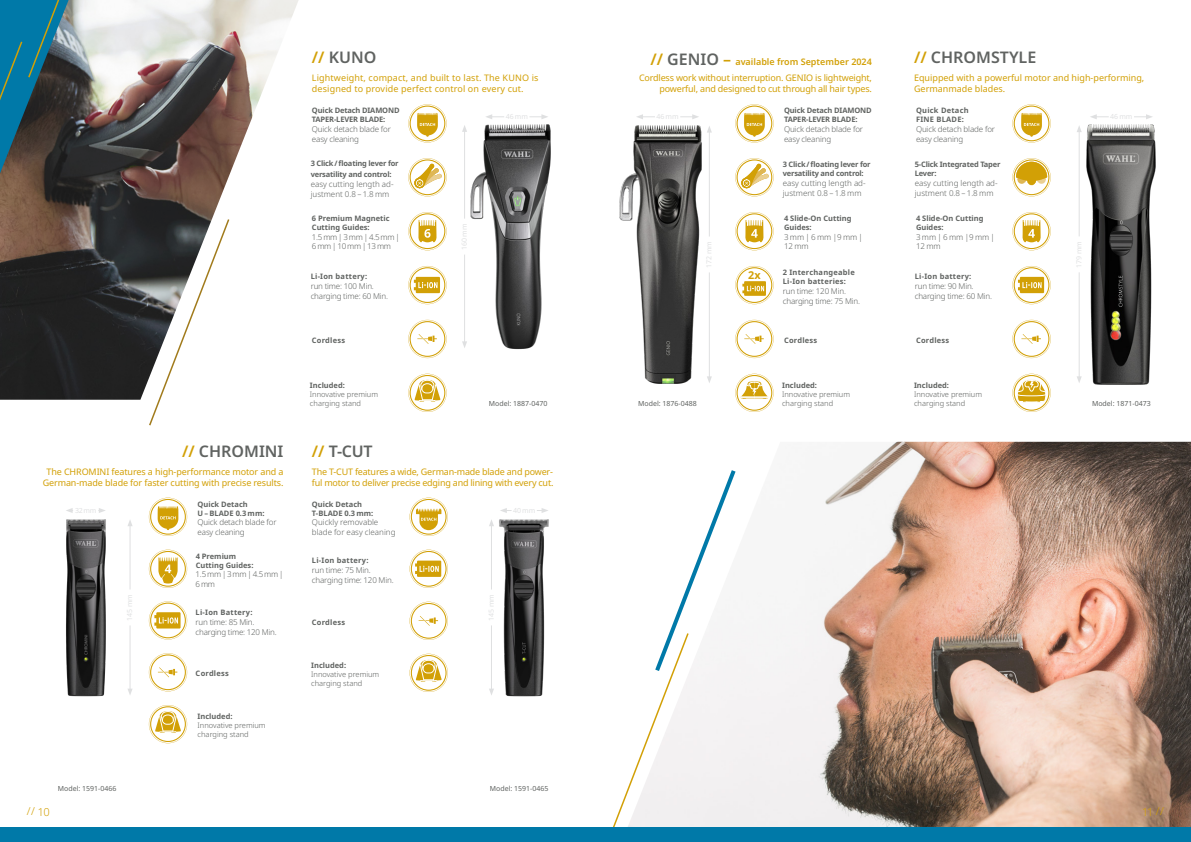
<style>
.page{position:relative;width:1191px;height:842px;background:#fff}
.page>*{position:absolute;margin:0;border:0;box-sizing:border-box;transform-origin:0 0}
.t1{font:600 16px "Noto Sans";color:#606361}
.t2{font:300 11px "Noto Sans";color:#d2a006}
.t3{font:700 10.8px "Noto Sans";color:#d2a006}
.t4{font:9px/10.8px "Noto Sans";letter-spacing:-.01em;color:#d2a006}
.t5{font:9px/10.8px "Noto Sans";letter-spacing:.015em;color:#d2a006}
.t6{font:600 9px "Noto Sans";color:#d2a006}
.t7{font:300 8px/9.6px "Noto Sans";letter-spacing:-.02em;color:#606361}
.t8{font:300 8px/10px "Noto Sans";color:#606361}
.t9{font:700 7.5px/9px "Noto Sans";color:#606361}
.t10{font:300 7.5px/9px "Noto Sans";color:#606361}
.t11{font:700 7.5px/9px "Noto Sans";letter-spacing:.03em;color:#606361}
.t12{font:700 7.5px/9px "Noto Sans";letter-spacing:-.025em;color:#606361}
.t13{font:700 7.5px/9px "Noto Sans";letter-spacing:-.02em;color:#606361}
.t14{font:7px "Noto Sans";color:#606361}
.t15{font:7px "Noto Sans";color:#dfe0e1}
.s1{color:#d2a006}
.s2{font-size:16px}
.s3{font-size:16px;color:#606361}
</style>
<div class="page">
<svg style="left:529px;top:114px;width:19px;height:3px"></svg>
<svg style="left:486px;top:114px;width:18px;height:3px"></svg>
<svg style="left:680px;top:114px;width:19px;height:3px"></svg>
<svg style="left:636px;top:114px;width:19px;height:3px"></svg>
<hr style="left:709px;top:131px;width:1px;height:105px;background:#dfe0e1">
<svg style="left:709px;top:126px;width:3px;height:7px"></svg>
<hr style="left:709px;top:272px;width:1px;height:106px;background:#dfe0e1">
<svg style="left:709px;top:376px;width:3px;height:7px"></svg>
<svg style="left:1134px;top:114px;width:19px;height:3px"></svg>
<svg style="left:1090px;top:114px;width:18px;height:3px"></svg>
<hr style="left:1078px;top:131px;width:1px;height:105px;background:#dfe0e1">
<hr style="left:1078px;top:272px;width:1px;height:106px;background:#dfe0e1">
<svg style="left:537px;top:508px;width:11px;height:4px"></svg>
<svg style="left:500px;top:508px;width:11px;height:4px"></svg>
<hr style="left:491px;top:525px;width:1px;height:64px;background:#dfe0e1">
<svg style="left:489px;top:520px;width:4px;height:6px"></svg>
<hr style="left:491px;top:625px;width:1px;height:65px;background:#dfe0e1">
<svg style="left:489px;top:689px;width:4px;height:6px"></svg>
<svg style="left:98px;top:508px;width:7px;height:4px"></svg>
<svg style="left:66px;top:508px;width:7px;height:4px"></svg>
<hr style="left:129px;top:525px;width:1px;height:64px;background:#dfe0e1">
<svg style="left:128px;top:520px;width:5px;height:6px"></svg>
<hr style="left:129px;top:625px;width:1px;height:65px;background:#dfe0e1">
<svg style="left:128px;top:689px;width:4px;height:6px"></svg>
<img style="left:619px;top:117px;width:90px;height:267px">
<img style="left:493px;top:512px;width:56px;height:185px">
<img style="left:462px;top:117px;width:89px;height:233px">
<img style="left:1079px;top:117px;width:77px;height:268px">
<img style="left:66px;top:512px;width:40px;height:185px">
<img style="left:739px;top:442px;width:452px;height:386px">
<svg style="left:0;top:0;width:299px;height:426px"></svg>
<svg style="left:601px;top:470px;width:138px;height:358px"></svg>
<div style="left:0;top:828px;width:1191px;height:14px;background:#0079a8"></div>
<svg style="left:409px;top:550px;width:39px;height:38px"></svg>
<svg style="left:1012px;top:266px;width:38px;height:38px"></svg>
<svg style="left:408px;top:266px;width:38px;height:38px"></svg>
<svg style="left:149px;top:601px;width:38px;height:39px"></svg>
<svg style="left:735px;top:212px;width:38px;height:38px"></svg>
<svg style="left:1012px;top:320px;width:38px;height:38px"></svg>
<svg style="left:735px;top:158px;width:38px;height:38px"></svg>
<svg style="left:408px;top:104px;width:38px;height:39px"></svg>
<svg style="left:408px;top:212px;width:38px;height:38px"></svg>
<svg style="left:408px;top:320px;width:38px;height:38px"></svg>
<svg style="left:408px;top:374px;width:38px;height:38px"></svg>
<svg style="left:408px;top:158px;width:38px;height:38px"></svg>
<svg style="left:735px;top:320px;width:38px;height:38px"></svg>
<svg style="left:735px;top:374px;width:38px;height:38px"></svg>
<svg style="left:735px;top:266px;width:38px;height:38px"></svg>
<svg style="left:1012px;top:374px;width:38px;height:38px"></svg>
<svg style="left:1012px;top:158px;width:38px;height:38px"></svg>
<svg style="left:409px;top:602px;width:39px;height:38px"></svg>
<svg style="left:149px;top:653px;width:38px;height:38px"></svg>
<svg style="left:149px;top:498px;width:38px;height:38px"></svg>
<svg style="left:149px;top:550px;width:38px;height:38px"></svg>
<svg style="left:409px;top:498px;width:39px;height:38px"></svg>
<svg style="left:409px;top:654px;width:39px;height:38px"></svg>
<svg style="left:149px;top:705px;width:38px;height:38px"></svg>
<svg style="left:735px;top:104px;width:38px;height:39px"></svg>
<svg style="left:1012px;top:104px;width:38px;height:39px"></svg>
<svg style="left:1012px;top:212px;width:38px;height:38px"></svg>
<h1 class="t1" style="left:182px;top:440px;width:103px"><span class="s1">//</span> CHROMINI</h1>
<p class="t4" style="left:43px;top:466px;width:242px;text-align:center">The CHROMINI features a high-performance motor and a<br>German-made blade for faster cutting with precise results.</p>
<p class="t15" style="left:75px;top:505px;width:23px">32 mm</p>
<p class="t15" style="left:125px;top:621px;width:28px;rotate:-90deg">145 mm</p>
<p class="t14" style="left:58px;top:783px;width:60px">Model: 1591-0466</p>
<p class="t9" style="left:198px;top:500px;width:68px">Quick Detach<br>U – BLADE 0.3 mm:</p>
<p class="t7" style="left:198px;top:518px;width:81px">Quick detach blade for easy cleaning</p>
<p class="t9" style="left:196px;top:552px;width:59px">4 Premium<br>Cutting Guides:</p>
<p class="t7" style="left:196px;top:570px;width:89px">1.5 mm | 3 mm | 4.5 mm |<br>6 mm</p>
<p class="t11" style="left:196px;top:608px;width:58px">Li-Ion Battery:</p>
<p class="t7" style="left:196px;top:617px;width:83px;line-height:10px">run time: 85 Min. charging time: 120 Min.</p>
<p class="t11" style="left:196px;top:669px;width:35px">Cordless</p>
<p class="t9" style="left:198px;top:712px;width:36px">Included:</p>
<p class="t10" style="left:198px;top:721px;width:70px">Innovative premium charging stand</p>
<h1 class="t1" style="left:312px;top:46px;width:66px"><span class="s1">//</span> KUNO</h1>
<p class="t5" style="left:312px;top:73px;width:228px">Lightweight, compact, and built to last. The KUNO is designed to provide perfect control on every cut.</p>
<p class="t13" style="left:312px;top:106px;width:89px">Quick Detach DIAMOND<br>TAPER-LEVER BLADE:</p>
<p class="t7" style="left:312px;top:124px;width:81px">Quick detach blade for easy cleaning</p>
<p class="t12" style="left:311px;top:158px;width:89px;line-height:11px">3 Click / floating lever for versatility and control:</p>
<p class="t8" style="left:311px;top:179px;width:84px">easy cutting length ad&shy;justment 0.8 – 1.8 mm</p>
<p class="t9" style="left:312px;top:214px;width:79px">6 Premium Magnetic<br>Cutting Guides:</p>
<p class="t7" style="left:312px;top:232px;width:89px">1.5 mm | 3 mm | 4.5 mm |<br>6 mm | 10 mm | 13 mm</p>
<p class="t11" style="left:311px;top:272px;width:58px">Li-Ion battery:</p>
<p class="t7" style="left:311px;top:281px;width:79px;line-height:10px">run time: 100 Min. charging time: 60 Min.</p>
<p class="t11" style="left:312px;top:336px;width:35px">Cordless</p>
<p class="t9" style="left:310px;top:381px;width:36px">Included:</p>
<p class="t10" style="left:310px;top:390px;width:70px">Innovative premium charging stand</p>
<h1 class="t1" style="left:312px;top:440px;width:62px"><span class="s1">//</span> T-CUT</h1>
<p class="t15" style="left:459px;top:250px;width:28px;rotate:-90deg">160 mm</p>
<p class="t14" style="left:489px;top:398px;width:60px">Model: 1887-0470</p>
<p class="t4" style="left:312px;top:466px;width:243px">The T-CUT features a wide, German-made blade and power&shy;ful motor to deliver precise edging and lining with every cut.</p>
<p class="t9" style="left:312px;top:500px;width:63px">Quick Detach<br>T-BLADE 0.3 mm:</p>
<p class="t8" style="left:312px;top:518px;width:85px;line-height:9.6px">Quickly removable blade for easy cleaning</p>
<p class="t11" style="left:312px;top:556px;width:58px">Li-Ion battery:</p>
<p class="t7" style="left:312px;top:565px;width:83px;line-height:10px">run time: 75 Min. charging time: 120 Min.</p>
<p class="t11" style="left:312px;top:618px;width:35px">Cordless</p>
<p class="t9" style="left:311px;top:661px;width:36px">Included:</p>
<p class="t10" style="left:311px;top:670px;width:70px">Innovative premium charging stand</p>
<p class="t15" style="left:486px;top:621px;width:28px;rotate:-90deg">145 mm</p>
<p class="t14" style="left:490px;top:783px;width:60px">Model: 1591-0465</p>
<p class="t6" style="left:650px;top:56px;width:223px"><span class="s2">//</span> <span class="s3">GENIO</span> <span class="s2">–</span> available from September 2024</p>
<h1 class="t1" style="left:914px;top:46px;width:124px"><span class="s1">//</span> CHROMSTYLE</h1>
<p class="t4" style="left:639px;top:73px;width:234px;text-align:right">Cordless work without interruption. GENIO is lightweight, powerful, and designed to cut through all hair types.</p>
<p class="t4" style="left:914px;top:73px;width:232px">Equipped with a powerful motor and high-performing,<br>Germanmade blades.</p>
<p class="t13" style="left:784px;top:106px;width:89px">Quick Detach DIAMOND<br>TAPER-LEVER BLADE:</p>
<p class="t7" style="left:784px;top:124px;width:81px">Quick detach blade for easy cleaning</p>
<p class="t11" style="left:916px;top:106px;width:54px">Quick Detach<br>FINE BLADE:</p>
<p class="t7" style="left:916px;top:124px;width:81px">Quick detach blade for easy cleaning</p>
<p class="t12" style="left:783px;top:160px;width:89px">3 Click / floating lever for versatility and control:</p>
<p class="t8" style="left:783px;top:178px;width:84px">easy cutting length ad&shy;justment 0.8 – 1.8 mm</p>
<p class="t12" style="left:914px;top:160px;width:87px">5-Click Integrated Taper<br>Lever:</p>
<p class="t8" style="left:914px;top:178px;width:84px">easy cutting length ad&shy;justment 0.8 – 1.8 mm</p>
<p class="t9" style="left:784px;top:214px;width:69px">4 Slide-On Cutting<br>Guides:</p>
<p class="t7" style="left:784px;top:232px;width:80px">3 mm | 6 mm |9 mm |<br>12 mm</p>
<p class="t9" style="left:916px;top:214px;width:69px">4 Slide-On Cutting<br>Guides:</p>
<p class="t7" style="left:916px;top:232px;width:80px">3 mm | 6 mm |9 mm |<br>12 mm</p>
<h3 class="t3" style="left:748px;top:268px;width:14px">2x</h3>
<p class="t11" style="left:783px;top:268px;width:74px">2 Interchangeable<br>Li-Ion batteries:</p>
<p class="t7" style="left:783px;top:286px;width:79px;line-height:10px">run time: 120 Min. charging time: 75 Min.</p>
<p class="t11" style="left:914px;top:272px;width:58px">Li-Ion battery:</p>
<p class="t7" style="left:914px;top:281px;width:79px;line-height:10px">run time: 90 Min. charging time: 60 Min.</p>
<p class="t14" style="left:638px;top:398px;width:60px">Model: 1876-0488</p>
<p class="t11" style="left:784px;top:336px;width:35px">Cordless</p>
<p class="t9" style="left:782px;top:381px;width:36px">Included:</p>
<p class="t10" style="left:782px;top:390px;width:70px">Innovative premium charging stand</p>
<p class="t11" style="left:916px;top:336px;width:35px">Cordless</p>
<p class="t9" style="left:914px;top:381px;width:36px">Included:</p>
<p class="t10" style="left:914px;top:390px;width:70px">Innovative premium charging stand</p>
<p class="t14" style="left:1092px;top:398px;width:60px">Model: 1871-0473</p>
<h2 class="t2" style="left:27px;top:804px;width:25px">// 10</h2>
<h2 class="t2" style="left:1143px;top:804px;width:23px">11 //</h2>
</div>
